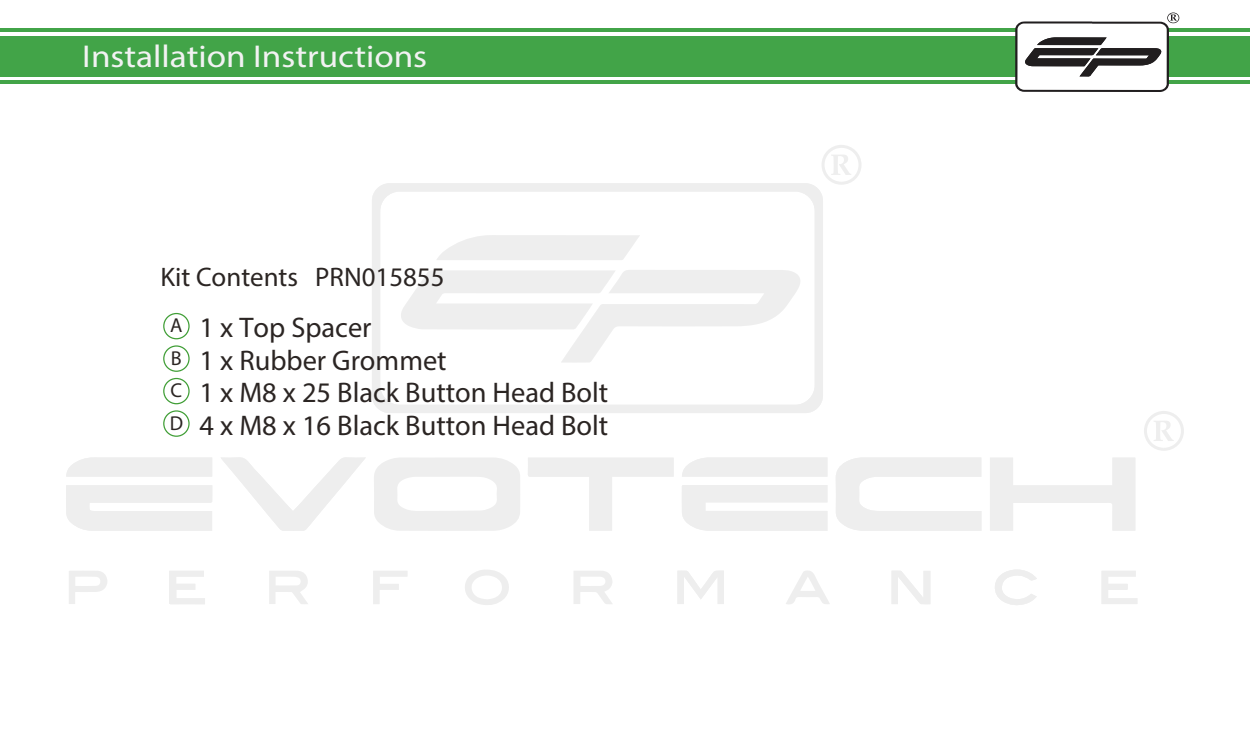
<style>
.page{position:relative;width:1250px;height:750px;background:#fff}
.page>*{position:absolute;margin:0;border:0;box-sizing:border-box;transform-origin:0 0}
.t1{font:31.75px "Myriad Pro";color:#f2f2f2;scale:1.11 1}
.t2{font:28.5px/32.5px "Myriad Pro";color:#2b2523}
.t3{font:27px "Myriad Pro";color:#2b2523}
</style>
<div class="page">
<div style="left:0;top:36px;width:1250px;height:40px;background:#42a448"></div>
<hr style="left:0;top:80px;width:1250px;height:4px;background:#42a448">
<hr style="left:0;top:28px;width:1250px;height:4px;background:#42a448">
<svg style="left:1168px;top:13px;width:11px;height:10px"></svg>
<svg style="left:1015px;top:15px;width:162px;height:77px"></svg>
<svg style="left:374px;top:458px;width:146px;height:73px"></svg>
<svg style="left:836px;top:457px;width:145px;height:74px"></svg>
<svg style="left:66px;top:485px;width:146px;height:46px"></svg>
<svg style="left:682px;top:485px;width:145px;height:46px"></svg>
<svg style="left:990px;top:458px;width:145px;height:73px"></svg>
<svg style="left:528px;top:458px;width:146px;height:73px"></svg>
<svg style="left:221px;top:457px;width:145px;height:74px"></svg>
<div style="left:66px;top:457px;width:146px;height:20px;background:#eee"></div>
<div style="left:682px;top:457px;width:146px;height:20px;background:#eee"></div>
<svg style="left:677px;top:570px;width:47px;height:34px"></svg>
<svg style="left:574px;top:571px;width:38px;height:33px"></svg>
<svg style="left:269px;top:571px;width:39px;height:33px"></svg>
<svg style="left:169px;top:571px;width:36px;height:33px"></svg>
<svg style="left:892px;top:571px;width:38px;height:33px"></svg>
<svg style="left:1102px;top:571px;width:35px;height:33px"></svg>
<svg style="left:465px;top:570px;width:44px;height:35px"></svg>
<svg style="left:69px;top:571px;width:38px;height:33px"></svg>
<svg style="left:786px;top:571px;width:44px;height:33px"></svg>
<svg style="left:995px;top:569px;width:42px;height:36px"></svg>
<svg style="left:373px;top:571px;width:34px;height:33px"></svg>
<svg style="left:372px;top:183px;width:451px;height:230px"></svg>
<svg style="left:398px;top:270px;width:405px;height:93px"></svg>
<svg style="left:436px;top:235px;width:204px;height:25px"></svg>
<svg style="left:821px;top:145px;width:40px;height:40px"></svg>
<svg style="left:1144px;top:411px;width:40px;height:40px"></svg>
<div style="left:163px;top:313px;width:27px;height:26px;border:1px solid #409e36;border-radius:50%"></div>
<div style="left:163px;top:345px;width:27px;height:27px;border:1px solid #409e36;border-radius:50%"></div>
<div style="left:163px;top:378px;width:27px;height:26px;border:1px solid #409e36;border-radius:50%"></div>
<div style="left:163px;top:410px;width:27px;height:27px;border:1px solid #409e36;border-radius:50%"></div>
<p class="t1" style="left:82px;top:37px;width:312px">Installation Instructions</p>
<p class="t3" style="left:161px;top:260px;width:286px">Kit Contents PRN015855</p>
<p class="t2" style="left:170px;top:311px;width:440px"><sup>A</sup> 1 x Top Spacer<br><sup>B</sup> 1 x Rubber Grommet<br><sup>C</sup> 1 x M8 x 25 Black Button Head Bolt<br><sup>D</sup> 4 x M8 x 16 Black Button Head Bolt</p>
</div>
